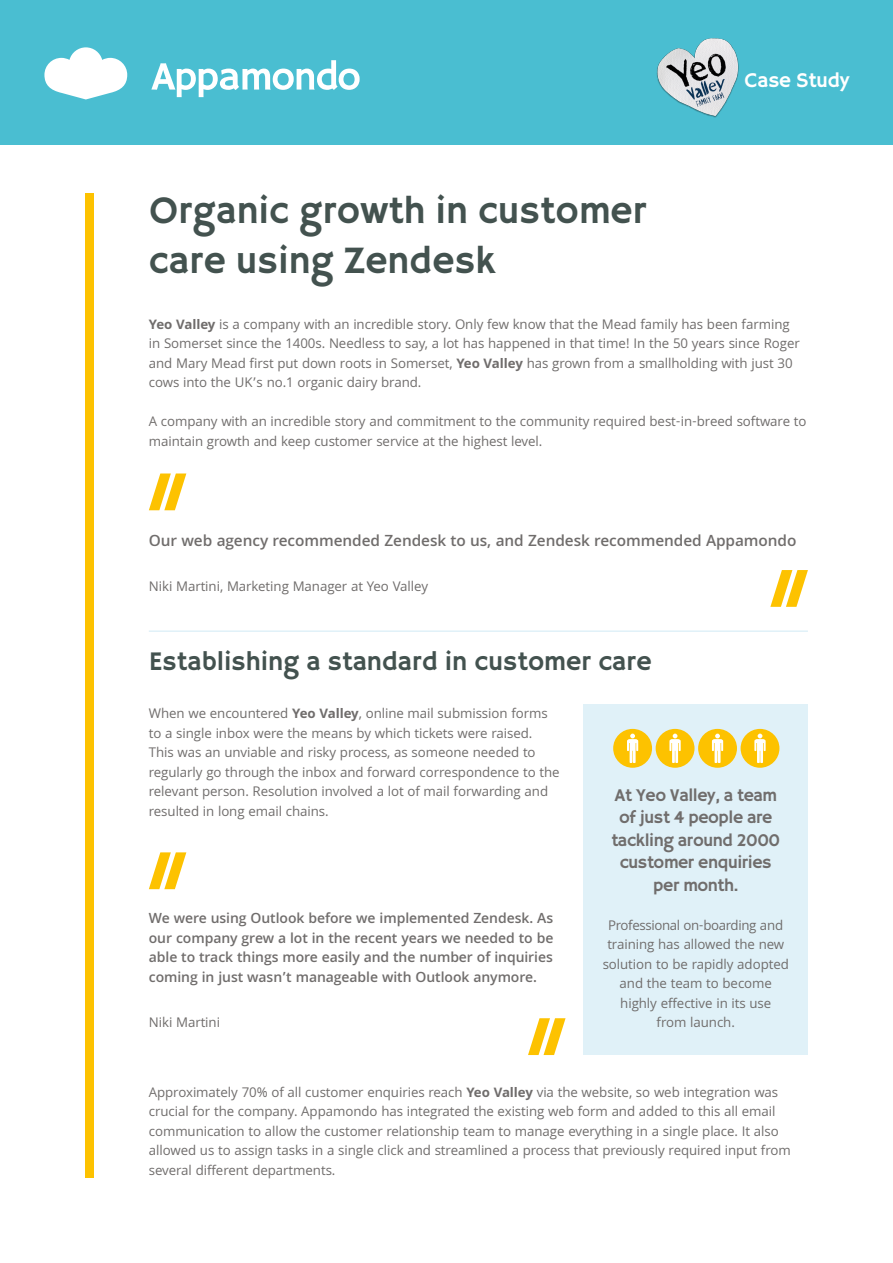
<style>
.page{position:relative;width:893px;height:1263px;background:#fff}
.page>*{position:absolute;margin:0;border:0;box-sizing:border-box;transform-origin:0 0}
.t1{font:39px/49.5px "Hammersmith One";color:#43524f}
.t2{font:27px "Hammersmith One";color:#43524f}
.t3{font:21px "Hammersmith One";letter-spacing:-.01em;color:#fff}
.t4{font:18px/22.5px "Hammersmith One";letter-spacing:-.025em;color:#706d6c;text-align:center}
.t5{font:600 16.5px "Khula";letter-spacing:-.005em;color:#706d6c}
.t6{font:600 15px/19.5px "Khula";letter-spacing:-.005em;color:#706d6c;text-align:justify}
.t7{font:14.25px/19.5px "Khula";letter-spacing:-.005em;color:#706d6c}
.s1{font-weight:700}
</style>
<div class="page">
<div style="left:0;top:0;width:893px;height:145px;background:#4abed1"></div>
<svg style="left:44px;top:47px;width:83px;height:52px"></svg>
<svg style="left:151px;top:60px;width:209px;height:37px"></svg>
<img style="left:656px;top:38px;width:83px;height:80px">
<div style="left:85px;top:193px;width:9px;height:985px;background:#fdc200"></div>
<svg style="left:149px;top:473px;width:37px;height:37px"></svg>
<svg style="left:770px;top:570px;width:38px;height:37px"></svg>
<div style="left:584px;top:704px;width:224px;height:351px;background:#e0f1f8"></div>
<div style="left:613px;top:729px;width:39px;height:39px;background:#fdc200;border-radius:50%"></div>
<svg style="left:627px;top:734px;width:11px;height:29px"></svg>
<div style="left:656px;top:729px;width:38px;height:39px;background:#fdc200;border-radius:50%"></div>
<svg style="left:669px;top:734px;width:12px;height:29px"></svg>
<div style="left:698px;top:729px;width:39px;height:39px;background:#fdc200;border-radius:50%"></div>
<svg style="left:712px;top:734px;width:11px;height:29px"></svg>
<div style="left:741px;top:729px;width:38px;height:39px;background:#fdc200;border-radius:50%"></div>
<svg style="left:754px;top:734px;width:12px;height:29px"></svg>
<svg style="left:149px;top:852px;width:37px;height:37px"></svg>
<svg style="left:528px;top:1018px;width:38px;height:37px"></svg>
<hr style="left:149px;top:630px;width:659px;height:2px;background:#e0f1f8">
<h3 class="t3" style="left:744px;top:68px;width:107px">Case Study</h3>
<h1 class="t1" style="left:149px;top:188px;width:500px">Organic growth in customer care using Zendesk</h1>
<p class="t7" style="left:149px;top:314px;width:653px"><span class="s1">Yeo Valley</span> is a company with an incredible story. Only few know that the Mead family has been farming in Somerset since the 1400s. Needless to say, a lot has happened in that time! In the 50 years since Roger and Mary Mead first put down roots in Somerset, <span class="s1">Yeo Valley</span> has grown from a smallholding with just 30 cows into the UK’s no.1 organic dairy brand.</p>
<p class="t7" style="left:149px;top:412px;width:659px">A company with an incredible story and commitment to the community required best-in-breed software to maintain growth and keep customer service at the highest level.</p>
<p class="t5" style="left:149px;top:531px;width:649px">Our web agency recommended Zendesk to us, and Zendesk recommended Appamondo</p>
<p class="t7" style="left:149px;top:576px;width:281px">Niki Martini, Marketing Manager at Yeo Valley</p>
<h2 class="t2" style="left:149px;top:647px;width:505px">Establishing a standard in customer care</h2>
<p class="t7" style="left:149px;top:704px;width:412px">When we encountered <span class="s1">Yeo Valley</span>, online mail submission forms to a single inbox were the means by which tickets were raised.<br>This was an unviable and risky process, as someone needed to regularly go through the inbox and forward correspondence to the relevant person. Resolution involved a lot of mail forwarding and resulted in long email chains.</p>
<p class="t4" style="left:611px;top:785px;width:170px">At Yeo Valley, a team of just 4 people are tackling around 2000 customer enquiries per month.</p>
<p class="t7" style="left:603px;top:915px;width:188px;text-align:center">Professional on-boarding and training has allowed the new solution to be rapidly adopted and the team to become highly effective in its use<br>from launch.</p>
<p class="t6" style="left:149px;top:908px;width:406px">We were using Outlook before we implemented Zendesk. As our company grew a lot in the recent years we needed to be able to track things more easily and the number of inquiries coming in just wasn’t manageable with Outlook anymore.</p>
<p class="t7" style="left:149px;top:1012px;width:73px">Niki Martini</p>
<p class="t7" style="left:149px;top:1082px;width:643px">Approximately 70% of all customer enquiries reach <span class="s1">Yeo Valley</span> via the website, so web integration was crucial for the company. Appamondo has integrated the existing web form and added to this all email communication to allow the customer relationship team to manage everything in a single place. It also allowed us to assign tasks in a single click and streamlined a process that previously required input from several different departments.</p>
</div>
